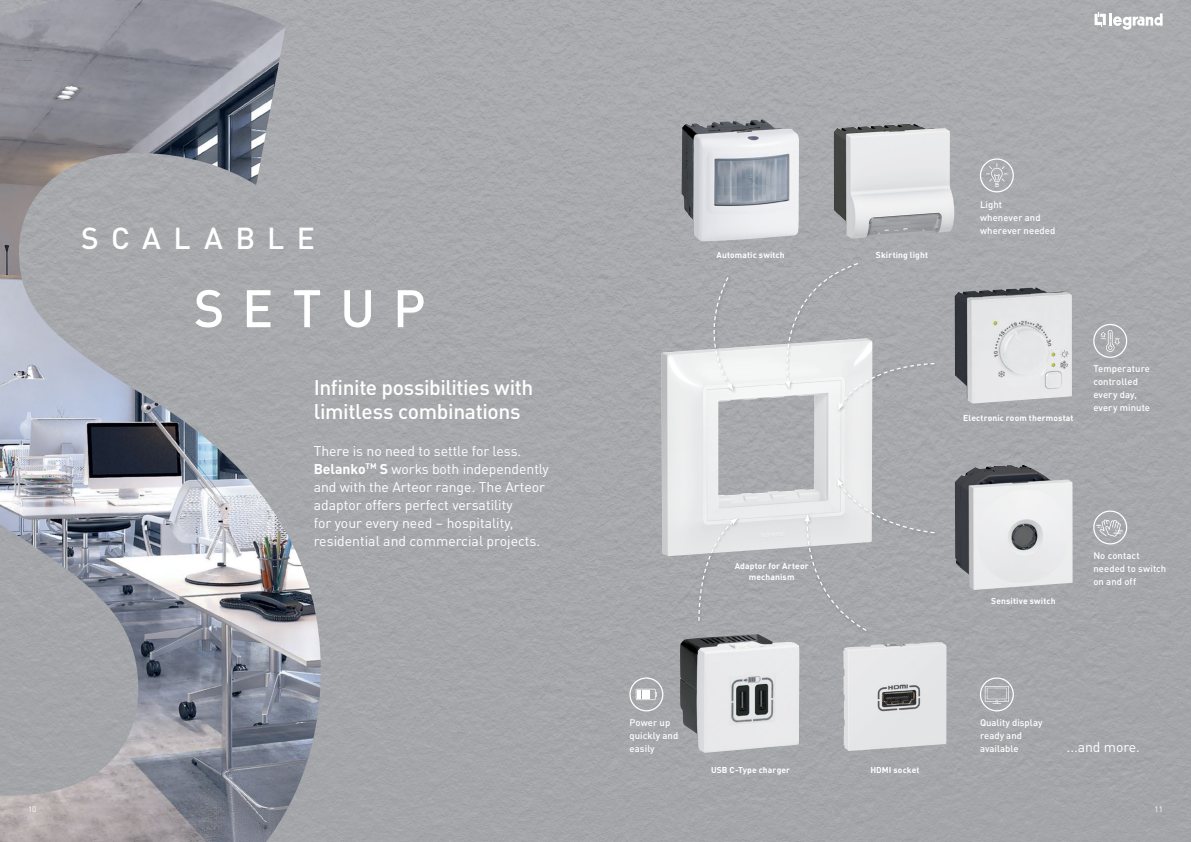
<style>
.page{position:relative;width:1191px;height:842px;background:#a6a9ac}
.page>*{position:absolute;margin:0;border:0;box-sizing:border-box;transform-origin:0 0}
.t1{font:500 52px "DIN Pro";letter-spacing:.345em;color:#fff}
.t2{font:500 30px "DIN Pro";letter-spacing:.41em;color:#fff}
.t3{font:500 21px/24px "DIN Pro";letter-spacing:-.02em;color:#fff}
.t4{font:14px/18px "DIN Pro";color:#fff}
.t5{font:500 9.5px/13px "DIN Pro";letter-spacing:.01em;color:#fff}
.t6{font:700 8.5px/11px "DIN Pro";letter-spacing:.015em;color:#fff;text-align:center}
.t7{font:8px "DIN Pro";color:#fff}
.s1{font-weight:700}
</style>
<div class="page">
<img style="left:0;top:0;width:321px;height:842px">
<svg style="left:1094px;top:13px;width:68px;height:17px"></svg>
<img style="left:661px;top:343px;width:211px;height:213px">
<img style="left:681px;top:119px;width:118px;height:122px">
<img style="left:680px;top:634px;width:119px;height:119px">
<img style="left:843px;top:642px;width:103px;height:109px">
<img style="left:834px;top:124px;width:120px;height:115px">
<img style="left:955px;top:465px;width:117px;height:125px">
<img style="left:954px;top:287px;width:118px;height:117px">
<div style="left:980px;top:158px;width:34px;height:34px;border:1px solid #fff;border-radius:50%"></div>
<svg style="left:986px;top:163px;width:21px;height:24px"></svg>
<div style="left:1093px;top:324px;width:34px;height:34px;border:1px solid #fff;border-radius:50%"></div>
<svg style="left:1100px;top:330px;width:19px;height:22px"></svg>
<div style="left:712px;top:276px;width:25px;height:118px;background:#000;opacity:.23"></div>
<svg style="left:695px;top:276px;width:38px;height:114px"></svg>
<div style="left:697px;top:516px;width:44px;height:108px;background:#000;opacity:.23"></div>
<svg style="left:697px;top:518px;width:41px;height:104px"></svg>
<div style="left:836px;top:361px;width:102px;height:53px;background:#000;opacity:.23"></div>
<svg style="left:771px;top:262px;width:164px;height:148px"></svg>
<div style="left:835px;top:477px;width:103px;height:60px;background:#a6a9ac"></div>
<svg style="left:802px;top:478px;width:134px;height:154px"></svg>
<div style="left:980px;top:677px;width:34px;height:34px;border:1px solid #fff;border-radius:50%"></div>
<svg style="left:984px;top:686px;width:25px;height:18px"></svg>
<div style="left:629px;top:677px;width:34px;height:34px;border:1px solid #fff;border-radius:50%"></div>
<svg style="left:636px;top:689px;width:21px;height:11px"></svg>
<svg style="left:1096px;top:519px;width:26px;height:18px"></svg>
<div style="left:1093px;top:510px;width:34px;height:34px;border:1px solid #fff;border-radius:50%"></div>
<h2 class="t2" style="left:81px;top:218px;width:235px">SCALABLE</h2>
<h1 class="t1" style="left:194px;top:273px;width:233px">SETUP</h1>
<h3 class="t3" style="left:314px;top:375px;width:221px">Infinite possibilities with limitless combinations</h3>
<p class="t4" style="left:314px;top:440px;width:236px">There is no need to settle for less.<br><span class="s1">Belanko</span><sup>TM</sup> <span class="s1">S</span> works both independently and with the Arteor range. The Arteor adaptor offers perfect versatility<br>for your every need – hospitality, residential and commercial projects.</p>
<p class="t6" style="left:716px;top:249px;width:70px">Automatic switch</p>
<p class="t6" style="left:734px;top:560px;width:75px">Adaptor for Arteor mechanism</p>
<p class="t5" style="left:629px;top:715px;width:50px">Power up quickly and easily</p>
<p class="t6" style="left:711px;top:764px;width:81px">USB C-Type charger</p>
<p class="t6" style="left:876px;top:249px;width:54px">Skirting light</p>
<p class="t5" style="left:980px;top:198px;width:77px">Light<br>whenever and wherever needed</p>
<p class="t6" style="left:963px;top:412px;width:112px">Electronic room thermostat</p>
<p class="t5" style="left:1093px;top:362px;width:58px">Temperature controlled every day, every minute</p>
<p class="t6" style="left:870px;top:764px;width:51px">HDMI socket</p>
<p class="t6" style="left:991px;top:595px;width:66px">Sensitive switch</p>
<p class="t5" style="left:1093px;top:548px;width:74px">No contact needed to switch on and off</p>
<p class="t5" style="left:980px;top:715px;width:64px">Quality display ready and available</p>
<p class="t4" style="left:1066px;top:736px;width:75px">...and more.</p>
<p class="t7" style="left:28px;top:803px;width:10px">10</p>
<p class="t7" style="left:1154px;top:803px;width:10px">11</p>
</div>
